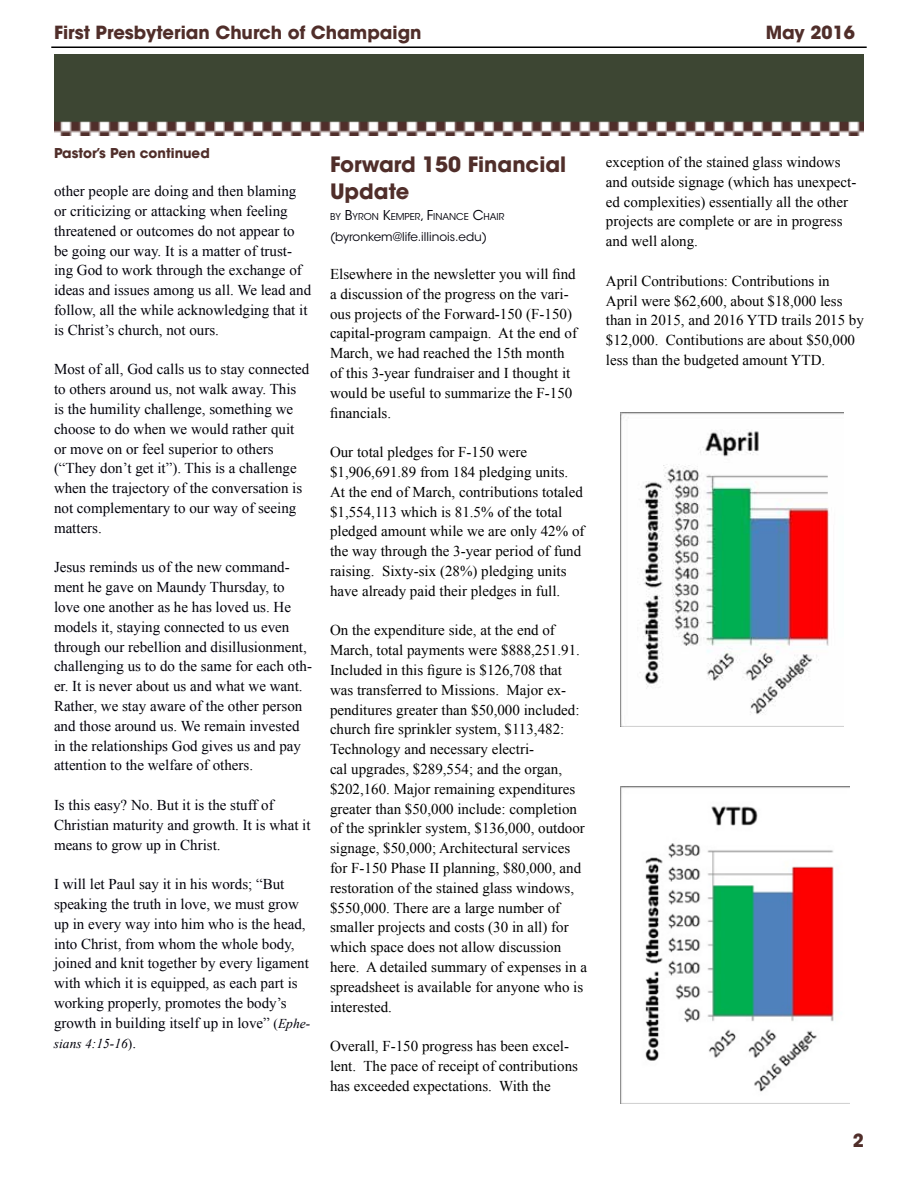
<style>
.page{position:relative;width:918px;height:1188px;background:#fff}
.page>*{position:absolute;margin:0;border:0;box-sizing:border-box;transform-origin:0 0}
.t1{font:700 21px/27px "ITC Avant Garde Std";color:#502e2a}
.t2{font:700 18px "ITC Avant Garde Std";color:#502e2a}
.t3{font:15px/19.8px "Times New Roman";color:#000}
.t4{font:15px/19.8px "Times New Roman";color:#00000a}
.t5{font:700 13.5px "ITC Avant Garde Std";color:#502e2a}
.t6{font:italic 13.5px "Times New Roman";color:#00000a}
.t7{font:12px "ITC Avant Garde Std";color:#00000a}
.t8{font:9.45px "ITC Avant Garde Std";color:#00000a}
.s1{font-size:13.5px}
.s2{font-style:italic;font-size:13.5px}
.s3{font-style:normal}
.s4{font-style:normal;font-size:15px}
.s5{font-style:inherit}
</style>
<div class="page">
<hr style="left:51px;top:46px;width:816px;height:2px;background:#000">
<img style="left:54px;top:54px;width:810px;height:82px">
<img style="left:621px;top:413px;width:222px;height:314px">
<img style="left:621px;top:786px;width:228px;height:318px">
<p class="t2" style="left:54px;top:21px;width:369px">First Presbyterian Church of Champaign</p>
<p class="t2" style="left:766px;top:21px;width:91px">May 2016</p>
<p class="t5" style="left:54px;top:145px;width:157px">Pastor’s Pen continued</p>
<p class="t4" style="left:54px;top:181px;width:259px">other people are doing and then blaming or criticizing or attacking when feeling threatened or outcomes do not appear to be going our way. It is a matter of trust&shy;ing God to work through the exchange of ideas and issues among us all. We lead and follow, all the while acknowledging that it is Christ’s church, not ours.</p>
<p class="t4" style="left:54px;top:359px;width:257px">Most of all, God calls us to stay connected to others around us, not walk away. This is the humility challenge, something we choose to do when we would rather quit or move on or feel superior to others (“They don’t get it”). This is a challenge when the trajectory of the conversation is not complementary to our way of seeing matters.</p>
<p class="t4" style="left:54px;top:557px;width:260px">Jesus reminds us of the new command&shy;ment he gave on Maundy Thursday, to love one another as he has loved us. He models it, staying connected to us even through our rebellion and disillusionment, challenging us to do the same for each oth&shy;er. It is never about us and what we want.<br>Rather, we stay aware of the other person and those around us. We remain invested in the relationships God gives us and pay attention to the welfare of others.</p>
<p class="t4" style="left:54px;top:795px;width:258px">Is this easy? No. But it is the stuff of<br>Christian maturity and growth. It is what it means to grow up in Christ.</p>
<p class="t4" style="left:54px;top:874px;width:258px">I will let Paul say it in his words; “But speaking the truth in love, we must grow up in every way into him who is the head, into Christ, from whom the whole body, joined and knit together by every ligament with which it is equipped, as each part is working properly, promotes the body’s growth in building itself up in love” <span class="s1">(</span><span class="s2">Ephe-</span></p>
<p class="t6" style="left:54px;top:1034px;width:84px">sians 4:15-16<span class="s3">)</span><span class="s4">.</span></p>
<h1 class="t1" style="left:330px;top:151px;width:238px">Forward 150 Financial<br>Update</h1>
<p class="t8" style="left:330px;top:211px;width:176px">BY <span class="s1">B</span>YRON <span class="s1">K</span>EMPER<span class="s1">, F</span>INANCE <span class="s1">C</span>HAIR</p>
<p class="t7" style="left:330px;top:230px;width:159px"><span class="s5">(</span>byronkem@life.illinois.edu<span class="s5">)</span></p>
<p class="t3" style="left:330px;top:264px;width:249px">Elsewhere in the newsletter you will find a discussion of the progress on the vari&shy;ous projects of the Forward-150 (F-150) capital-program campaign. At the end of March, we had reached the 15th month of this 3-year fundraiser and I thought it would be useful to summarize the F-150 financials.</p>
<p class="t3" style="left:330px;top:442px;width:256px">Our total pledges for F-150 were $1,906,691.89 from 184 pledging units.<br>At the end of March, contributions totaled $1,554,113 which is 81.5% of the total pledged amount while we are only 42% of the way through the 3-year period of fund raising. Sixty-six (28%) pledging units have already paid their pledges in full.</p>
<p class="t3" style="left:330px;top:620px;width:259px">On the expenditure side, at the end of March, total payments were $888,251.91.<br>Included in this figure is $126,708 that was transferred to Missions. Major ex&shy;penditures greater than $50,000 included: church fire sprinkler system, $113,482:<br>Technology and necessary electri-<br>cal upgrades, $289,554; and the organ, $202,160. Major remaining expenditures greater than $50,000 include: completion of the sprinkler system, $136,000, outdoor signage, $50,000; Architectural services for F-150 Phase II planning, $80,000, and restoration of the stained glass windows, $550,000. There are a large number of smaller projects and costs (30 in all) for which space does not allow discussion here. A detailed summary of expenses in a spreadsheet is available for anyone who is interested.</p>
<p class="t3" style="left:330px;top:1036px;width:250px">Overall, F-150 progress has been excel&shy;lent. The pace of receipt of contributions has exceeded expectations. With the</p>
<p class="t3" style="left:606px;top:152px;width:252px">exception of the stained glass windows and outside signage (which has unexpect&shy;ed complexities) essentially all the other projects are complete or are in progress and well along.</p>
<p class="t3" style="left:606px;top:271px;width:259px">April Contributions: Contributions in April were $62,600, about $18,000 less than in 2015, and 2016 YTD trails 2015 by $12,000. Contibutions are about $50,000 less than the budgeted amount YTD.</p>
<p class="t2" style="left:853px;top:1129px;width:13px">2</p>
</div>
